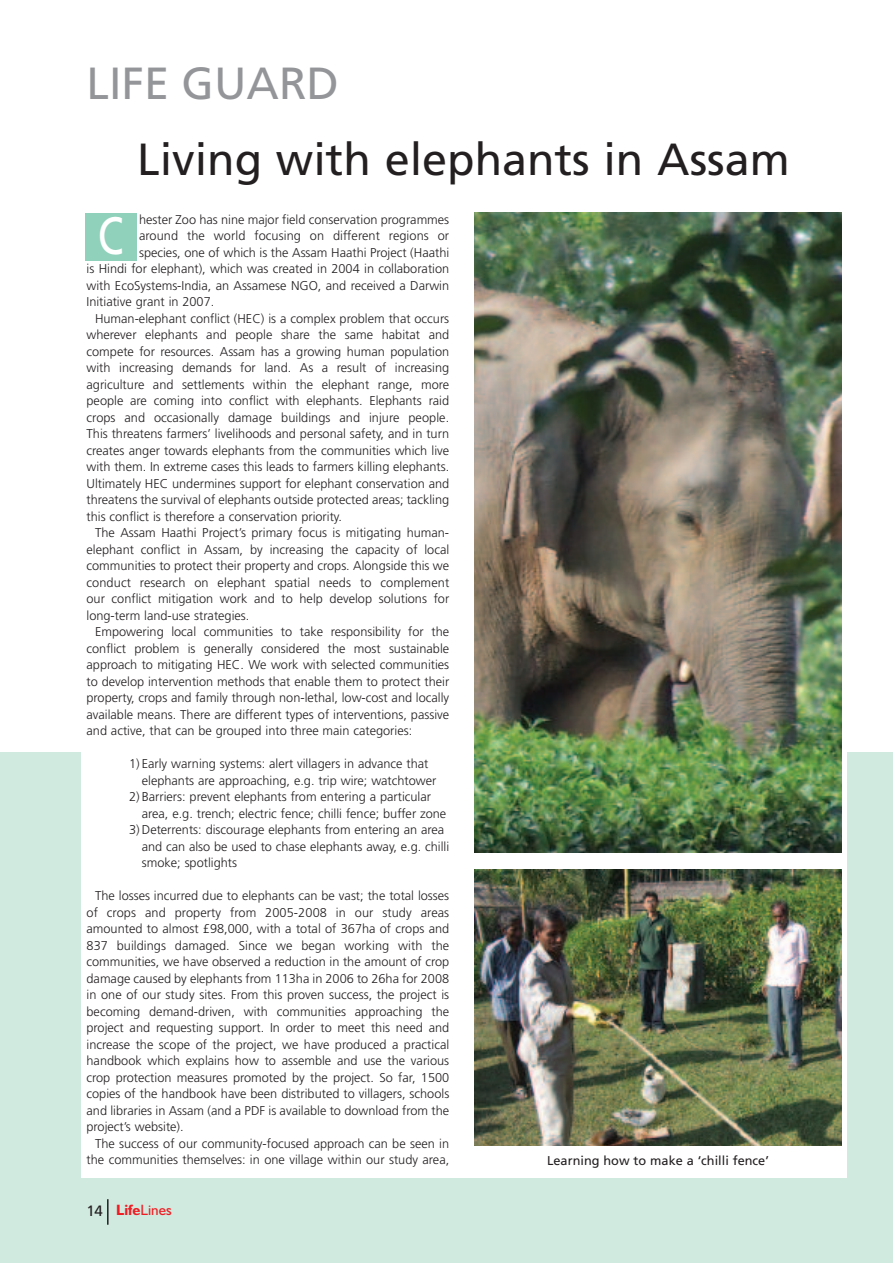
<style>
.page{position:relative;width:893px;height:1263px;background:#fff}
.page>*{position:absolute;margin:0;border:0;box-sizing:border-box;transform-origin:0 0}
.t1{font:52.5px "Frutiger";color:#fff;scale:.8 1}
.t2{font:45px "Frutiger";color:#231f20}
.t3{font:45px "Frutiger";color:#939598}
.t4{font:15px "Humanist 521 BT";color:#ee1d23}
.t5{font:300 12.75px/16.5px "Frutiger";color:#231f20}
.t6{font:12.75px "Frutiger";color:#231f20}
.s1{font-family:"Frutiger";color:#231f20}
.s2{font-weight:700}
</style>
<div class="page">
<div style="left:0;top:753px;width:893px;height:510px;background:#d1eae0"></div>
<div style="left:81px;top:739px;width:765px;height:439px;background:#fff"></div>
<hr style="left:107px;top:1199px;width:2px;height:26px;background:#231f20">
<div style="left:85px;top:213px;width:51px;height:47px;background:#90d1bb"></div>
<img style="left:474px;top:870px;width:368px;height:276px">
<img style="left:474px;top:213px;width:368px;height:639px">
<h2 class="t3" style="left:87px;top:65px;width:254px">LIFE GUARD</h2>
<h2 class="t2" style="left:137px;top:141px;width:654px">Living with elephants in Assam</h2>
<p class="t5" style="left:139px;top:212px;width:312px">hester Zoo has nine major field conservation programmes</p>
<p class="t5" style="left:139px;top:228px;width:312px">around the world focusing on different regions or</p>
<p class="t5" style="left:139px;top:245px;width:312px">species, one of which is the Assam Haathi Project (Haathi</p>
<p class="t5" style="left:87px;top:261px;width:364px">is Hindi for elephant), which was created in 2004 in collaboration</p>
<p class="t5" style="left:87px;top:278px;width:364px">with EcoSystems-India, an Assamese NGO, and received a Darwin</p>
<p class="t5" style="left:87px;top:294px;width:129px">Initiative grant in 2007.</p>
<p class="t5" style="left:95px;top:311px;width:356px">Human-elephant conflict (HEC) is a complex problem that occurs</p>
<p class="t5" style="left:87px;top:327px;width:364px">wherever elephants and people share the same habitat and</p>
<p class="t5" style="left:87px;top:344px;width:364px">compete for resources. Assam has a growing human population</p>
<p class="t5" style="left:87px;top:360px;width:364px">with increasing demands for land. As a result of increasing</p>
<p class="t5" style="left:87px;top:377px;width:364px">agriculture and settlements within the elephant range, more</p>
<p class="t5" style="left:87px;top:393px;width:364px">people are coming into conflict with elephants. Elephants raid</p>
<p class="t5" style="left:87px;top:410px;width:364px">crops and occasionally damage buildings and injure people.</p>
<p class="t5" style="left:87px;top:426px;width:364px">This threatens farmers’ livelihoods and personal safety, and in turn</p>
<p class="t5" style="left:87px;top:443px;width:364px">creates anger towards elephants from the communities which live</p>
<p class="t5" style="left:87px;top:459px;width:364px">with them. In extreme cases this leads to farmers killing elephants.</p>
<p class="t5" style="left:87px;top:476px;width:364px">Ultimately HEC undermines support for elephant conservation and</p>
<p class="t5" style="left:87px;top:492px;width:364px">threatens the survival of elephants outside protected areas; tackling</p>
<p class="t5" style="left:87px;top:509px;width:257px">this conflict is therefore a conservation priority.</p>
<p class="t5" style="left:95px;top:525px;width:356px">The Assam Haathi Project’s primary focus is mitigating human-</p>
<p class="t5" style="left:87px;top:542px;width:364px">elephant conflict in Assam, by increasing the capacity of local</p>
<p class="t5" style="left:87px;top:558px;width:364px">communities to protect their property and crops. Alongside this we</p>
<p class="t5" style="left:87px;top:575px;width:364px">conduct research on elephant spatial needs to complement</p>
<p class="t5" style="left:87px;top:591px;width:364px">our conflict mitigation work and to help develop solutions for</p>
<p class="t5" style="left:87px;top:608px;width:164px">long-term land-use strategies.</p>
<p class="t5" style="left:95px;top:624px;width:356px">Empowering local communities to take responsibility for the</p>
<p class="t5" style="left:87px;top:641px;width:364px">conflict problem is generally considered the most sustainable</p>
<p class="t5" style="left:87px;top:657px;width:364px">approach to mitigating HEC. We work with selected communities</p>
<p class="t5" style="left:87px;top:674px;width:364px">to develop intervention methods that enable them to protect their</p>
<p class="t5" style="left:87px;top:690px;width:364px">property, crops and family through non-lethal, low-cost and locally</p>
<p class="t5" style="left:87px;top:707px;width:364px">available means. There are different types of interventions, passive</p>
<p class="t5" style="left:87px;top:723px;width:327px">and active, that can be grouped into three main categories:</p>
<p class="t5" style="left:142px;top:756px;width:296px;text-indent:-13px">1) Early warning systems: alert villagers in advance that elephants are approaching, e.g. trip wire; watchtower</p>
<p class="t5" style="left:142px;top:789px;width:306px;text-indent:-13px">2) Barriers: prevent elephants from entering a particular area, e.g. trench; electric fence; chilli fence; buffer zone</p>
<p class="t5" style="left:142px;top:822px;width:309px;text-indent:-13px">3) Deterrents: discourage elephants from entering an area and can also be used to chase elephants away, e.g. chilli smoke; spotlights</p>
<p class="t5" style="left:87px;top:888px;width:364px;text-align:justify;text-indent:9px">The losses incurred due to elephants can be vast; the total losses of crops and property from 2005-2008 in our study areas amounted to almost £98,000, with a total of 367ha of crops and 837 buildings damaged. Since we began working with the communities, we have observed a reduction in the amount of crop damage caused by elephants from 113ha in 2006 to 26ha for 2008 in one of our study sites. From this proven success, the project is becoming demand-driven, with communities approaching the project and requesting support. In order to meet this need and increase the scope of the project, we have produced a practical handbook which explains how to assemble and use the various crop protection measures promoted by the project. So far, 1500 copies of the handbook have been distributed to villagers, schools and libraries in Assam (and a PDF is available to download from the project’s website).</p>
<p class="t5" style="left:87px;top:1136px;width:364px;text-align:right">The success of our community-focused approach can be seen in the communities themselves: in one village within our study area,</p>
<h1 class="t1" style="left:98px;top:214px;width:34px">C</h1>
<p class="t4" style="left:87px;top:1205px;width:87px"><span class="s1">14</span> <span class="s2">Life</span>Lines</p>
<p class="t6" style="left:547px;top:1156px;width:223px">Learning how to make a ‘chilli fence’</p>
</div>
